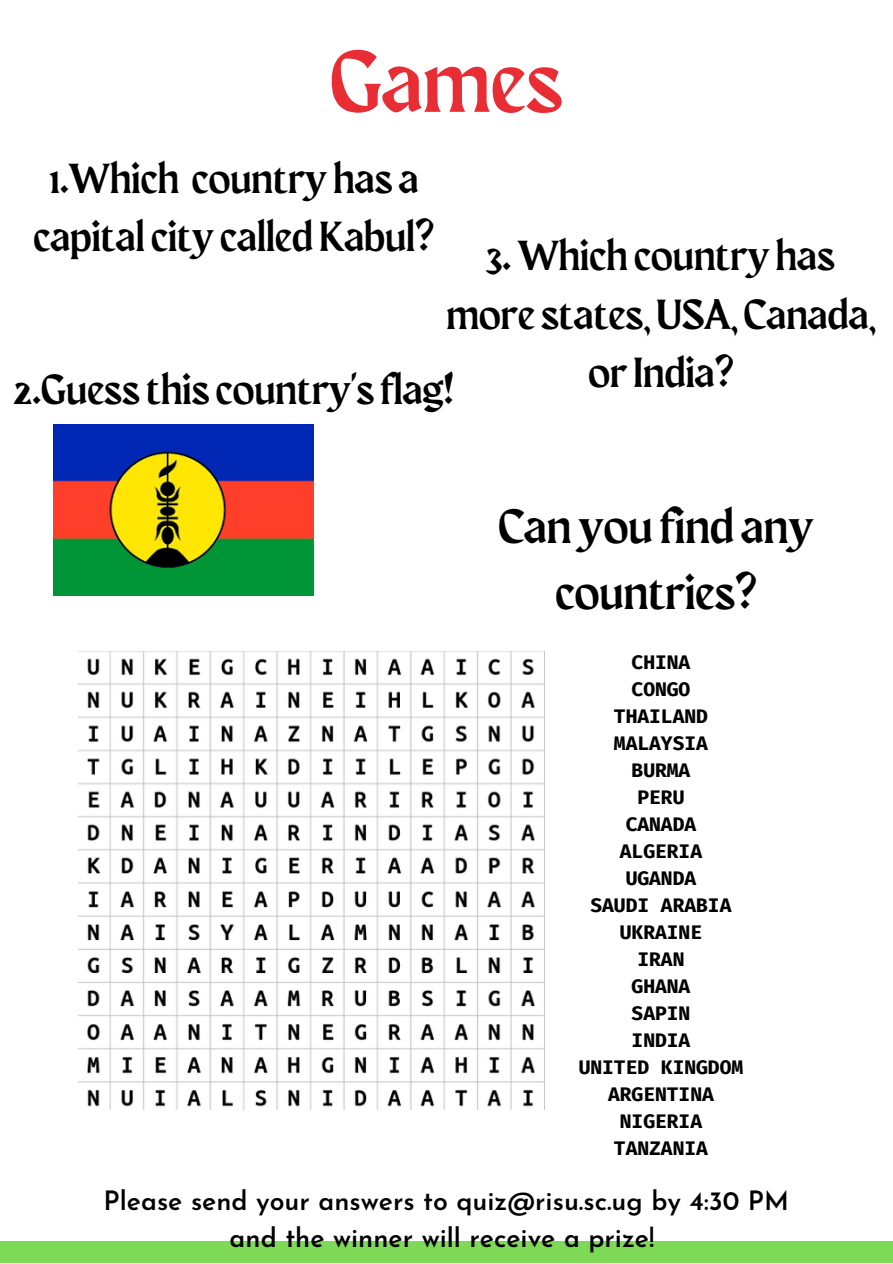
<style>
.page{position:relative;width:893px;height:1264px;background:#fff}
.page>*{position:absolute;margin:0;border:0;box-sizing:border-box;transform-origin:0 0}
.t1{font:86.85px "Maragsa Display";color:#e82d35}
.t2{font:48px/66.3px "Maragsa Display";color:#000;text-align:center}
.t3{font:42px/58.5px "Maragsa Display";color:#000;text-align:center}
.t4{font:600 26.55px/37px "Josefin Sans";color:#000;text-align:center}
.t5{font:700 19.5px/27px "Fira Code";color:#000;text-align:center}
</style>
<div class="page">
<img style="left:54px;top:425px;width:260px;height:171px">
<img style="left:78px;top:651px;width:467px;height:458px">
<div style="left:0;top:1240px;width:892px;height:22px;background:#7ed957"></div>
<h1 class="t1" style="left:330px;top:44px;width:234px">Games</h1>
<h3 class="t3" style="left:33px;top:152px;width:402px">1.Which country has a capital city called Kabul?</h3>
<h3 class="t3" style="left:446px;top:230px;width:430px">3.Which country has more states,USA, Canada, or India?</h3>
<h3 class="t3" style="left:14px;top:363px;width:441px">2.Guess this country's flag!</h3>
<h2 class="t2" style="left:498px;top:496px;width:317px">Can you find any countries?</h2>
<p class="t5" style="left:578px;top:648px;width:166px">CHINA<br>CONGO<br>THAILAND<br>MALAYSIA<br>BURMA<br>PERU<br>CANADA<br>ALGERIA<br>UGANDA<br>SAUDI ARABIA<br>UKRAINE<br>IRAN<br>GHANA<br>SAPIN<br>INDIA<br>UNITED KINGDOM<br>ARGENTINA<br>NIGERIA<br>TANZANIA</p>
<h3 class="t4" style="left:104px;top:1184px;width:687px">Please send your answers to quiz@risu.sc.ug by 4:30 PM and the winner will receive a prize!</h3>
</div>
